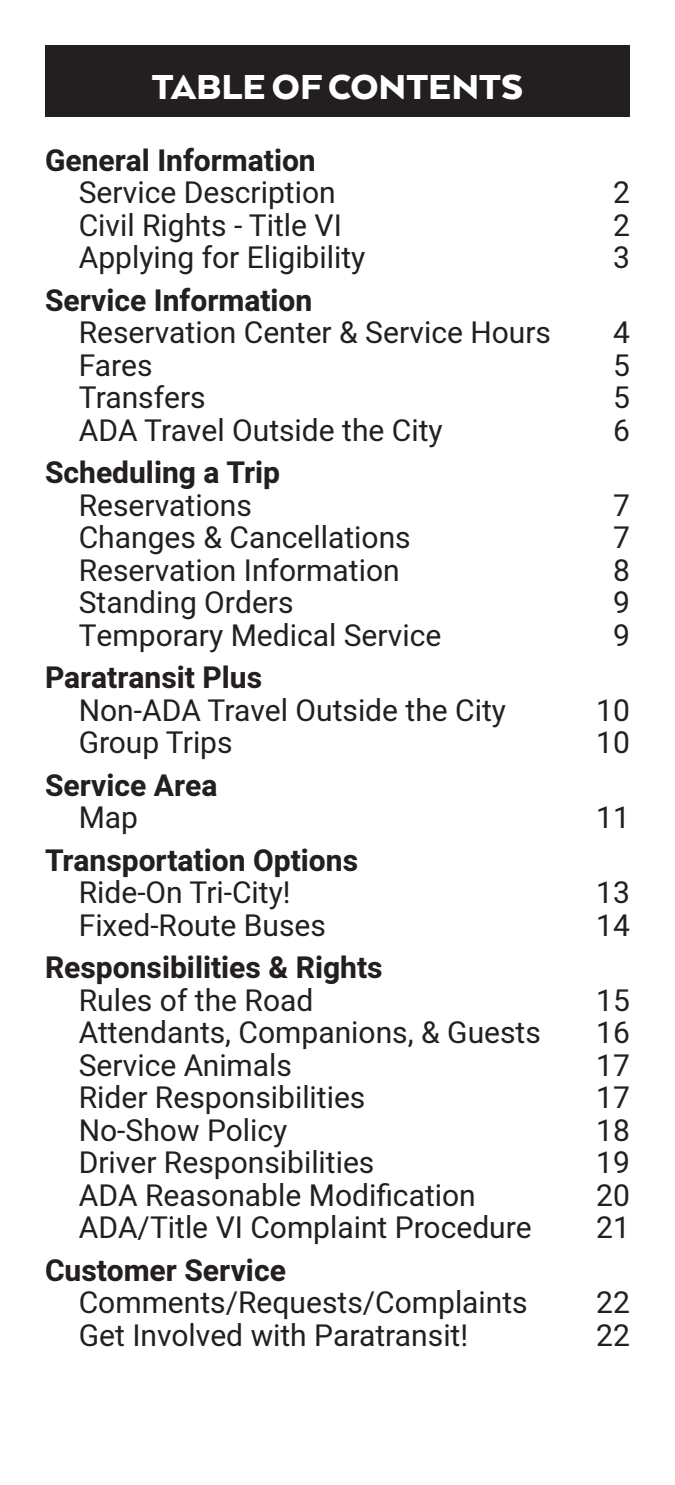
<style>
.page{position:relative;width:675px;height:1485px;background:#fff}
.page>*{position:absolute;margin:0;border:0;box-sizing:border-box;transform-origin:0 0}
.t1{font:900 40px "Arquitecta";color:#fff}
.t2{font:30px "Heebo";color:#231f20}
.t3{font:700 30px "Heebo";color:#231f20}
</style>
<div class="page">
<div style="left:45px;top:45px;width:585px;height:72px;background:#231f20"></div>
<p class="t1" style="left:152px;top:62px;width:373px">TABLE OF CONTENTS</p>
<p class="t3" style="left:45px;top:139px;width:272px">General Information</p>
<p class="t2" style="left:79px;top:172px;width:259px">Service Description</p>
<p class="t2" style="left:79px;top:204px;width:265px">Civil Rights - Title VI</p>
<p class="t2" style="left:79px;top:237px;width:288px">Applying for Eligibility</p>
<p class="t3" style="left:45px;top:279px;width:269px">Service Information</p>
<p class="t2" style="left:79px;top:312px;width:474px">Reservation Center &amp; Service Hours</p>
<p class="t2" style="left:79px;top:344px;width:75px">Fares</p>
<p class="t2" style="left:79px;top:377px;width:129px">Transfers</p>
<p class="t2" style="left:79px;top:409px;width:366px">ADA Travel Outside the City</p>
<p class="t3" style="left:45px;top:452px;width:237px">Scheduling a Trip</p>
<p class="t2" style="left:79px;top:484px;width:175px">Reservations</p>
<p class="t2" style="left:79px;top:517px;width:333px">Changes &amp; Cancellations</p>
<p class="t2" style="left:79px;top:549px;width:322px">Reservation Information</p>
<p class="t2" style="left:79px;top:582px;width:216px">Standing Orders</p>
<p class="t2" style="left:79px;top:614px;width:364px">Temporary Medical Service</p>
<p class="t3" style="left:45px;top:657px;width:219px">Paratransit Plus</p>
<p class="t2" style="left:79px;top:689px;width:429px">Non-ADA Travel Outside the City</p>
<p class="t2" style="left:79px;top:722px;width:155px">Group Trips</p>
<p class="t3" style="left:45px;top:764px;width:174px">Service Area</p>
<p class="t2" style="left:79px;top:797px;width:61px">Map</p>
<p class="t3" style="left:45px;top:839px;width:315px">Transportation Options</p>
<p class="t2" style="left:79px;top:872px;width:213px">Ride-On Tri-City!</p>
<p class="t2" style="left:79px;top:904px;width:249px">Fixed-Route Buses</p>
<p class="t3" style="left:45px;top:947px;width:339px">Responsibilities &amp; Rights</p>
<p class="t2" style="left:79px;top:979px;width:236px">Rules of the Road</p>
<p class="t2" style="left:79px;top:1012px;width:464px">Attendants, Companions, &amp; Guests</p>
<p class="t2" style="left:79px;top:1044px;width:215px">Service Animals</p>
<p class="t2" style="left:79px;top:1077px;width:288px">Rider Responsibilities</p>
<p class="t2" style="left:79px;top:1109px;width:210px">No-Show Policy</p>
<p class="t2" style="left:79px;top:1142px;width:297px">Driver Responsibilities</p>
<p class="t2" style="left:79px;top:1174px;width:399px">ADA Reasonable Modification</p>
<p class="t2" style="left:79px;top:1207px;width:455px">ADA/Title VI Complaint Procedure</p>
<p class="t3" style="left:45px;top:1249px;width:242px">Customer Service</p>
<p class="t2" style="left:79px;top:1282px;width:451px">Comments/Requests/Complaints</p>
<p class="t2" style="left:79px;top:1314px;width:391px">Get Involved with Paratransit!</p>
<p class="t2" style="left:613px;top:172px;width:18px">2</p>
<p class="t2" style="left:613px;top:204px;width:18px">2</p>
<p class="t2" style="left:613px;top:237px;width:18px">3</p>
<p class="t2" style="left:613px;top:312px;width:18px">4</p>
<p class="t2" style="left:613px;top:344px;width:18px">5</p>
<p class="t2" style="left:613px;top:377px;width:18px">5</p>
<p class="t2" style="left:613px;top:409px;width:18px">6</p>
<p class="t2" style="left:613px;top:484px;width:18px">7</p>
<p class="t2" style="left:613px;top:517px;width:18px">7</p>
<p class="t2" style="left:613px;top:549px;width:18px">8</p>
<p class="t2" style="left:613px;top:582px;width:18px">9</p>
<p class="t2" style="left:613px;top:614px;width:18px">9</p>
<p class="t2" style="left:596px;top:689px;width:35px">10</p>
<p class="t2" style="left:596px;top:722px;width:35px">10</p>
<p class="t2" style="left:596px;top:797px;width:35px">11</p>
<p class="t2" style="left:596px;top:872px;width:35px">13</p>
<p class="t2" style="left:596px;top:904px;width:35px">14</p>
<p class="t2" style="left:596px;top:979px;width:35px">15</p>
<p class="t2" style="left:596px;top:1012px;width:35px">16</p>
<p class="t2" style="left:596px;top:1044px;width:35px">17</p>
<p class="t2" style="left:596px;top:1077px;width:35px">17</p>
<p class="t2" style="left:596px;top:1109px;width:35px">18</p>
<p class="t2" style="left:596px;top:1142px;width:35px">19</p>
<p class="t2" style="left:596px;top:1174px;width:35px">20</p>
<p class="t2" style="left:596px;top:1207px;width:35px">21</p>
<p class="t2" style="left:596px;top:1282px;width:35px">22</p>
<p class="t2" style="left:596px;top:1314px;width:35px">22</p>
</div>
